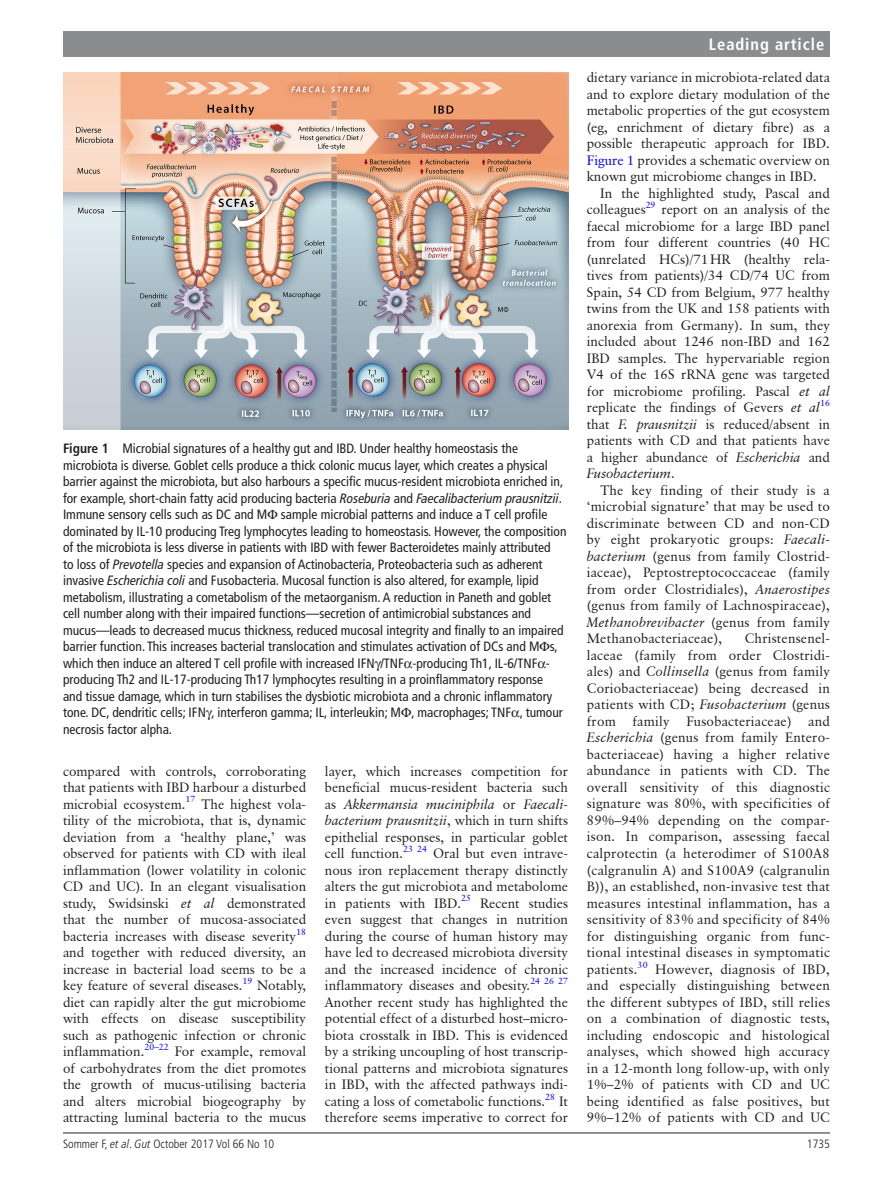
<style>
.page{position:relative;width:893px;height:1191px;background:#fff}
.page>*{position:absolute;margin:0;border:0;box-sizing:border-box;transform-origin:0 0}
.t1{font:700 condensed 16.5px "Frutiger LT Pro";letter-spacing:.055em;color:#fff}
.t2{font:13.5px/16.5px "Classical Garamond BT";color:#231f20;text-align:justify}
.t3{font:condensed 13.5px/16.5px "Frutiger LT Pro";color:#231f20}
.t4{font:italic 13.5px "Classical Garamond BT";letter-spacing:.015em;color:#231f20}
.t5{font:300 condensed 12px "Frutiger LT Pro";color:#231f20}
.s1{font-weight:700}
.s2{font-style:italic}
.s3{color:#00f}
.s4{font-style:normal}
</style>
<div class="page">
<hr style="left:63px;top:1132px;width:767px;height:1px;background:#231f20">
<img style="left:63px;top:72px;width:505px;height:357px">
<div style="left:63px;top:31px;width:767px;height:25px;background:#8a8c8e"></div>
<p class="t3" style="left:63px;top:440px;width:505px"><span class="s1">Figure 1</span> Microbial signatures of a healthy gut and IBD. Under healthy homeostasis the microbiota is diverse. Goblet cells produce a thick colonic mucus layer, which creates a physical barrier against the microbiota, but also harbours a specific mucus-resident microbiota enriched in, for example, short-chain fatty acid producing bacteria <span class="s2">Roseburia</span> and <span class="s2">Faecalibacterium prausnitzii</span>.<br>Immune sensory cells such as DC and M sample microbial patterns and induce a T cell profile dominated by IL-10 producing Treg lymphocytes leading to homeostasis. However, the composition of the microbiota is less diverse in patients with IBD with fewer Bacteroidetes mainly attributed<br>to loss of <span class="s2">Prevotella</span> species and expansion of Actinobacteria, Proteobacteria such as adherent invasive <span class="s2">Escherichia coli</span> and Fusobacteria. Mucosal function is also altered, for example, lipid metabolism, illustrating a cometabolism of the metaorganism. A reduction in Paneth and goblet cell number along with their impaired functions—secretion of antimicrobial substances and mucus—leads to decreased mucus thickness, reduced mucosal integrity and finally to an impaired barrier function. This increases bacterial translocation and stimulates activation of DCs and M s, which then induce an altered T cell profile with increased IFN /TNF -producing Th1, IL-6/TNF - producing Th2 and IL-17-producing Th17 lymphocytes resulting in a proinflammatory response<br>and tissue damage, which in turn stabilises the dysbiotic microbiota and a chronic inflammatory tone. DC, dendritic cells; IFN , interferon gamma; IL, interleukin; M , macrophages; TNF , tumour necrosis factor alpha.</p>
<p class="t2" style="left:63px;top:762px;width:245px">compared with controls, corroborating that patients with IBD harbour a disturbed microbial ecosystem.<sup>17</sup> The highest vola&shy;tility of the microbiota, that is, dynamic deviation from a ‘healthy plane,’ was observed for patients with CD with ileal inflammation (lower volatility in colonic CD and UC). In an elegant visualisation study, Swidsinski <span class="s2">et al</span> demonstrated that the number of mucosa-associated bacteria increases with disease severity<sup>18 </sup>and together with reduced diversity, an increase in bacterial load seems to be a key feature of several diseases.<sup>19</sup> Notably, diet can rapidly alter the gut microbiome with effects on disease susceptibility such as pathogenic infection or chronic inflammation.<sup>20–22</sup></p>
<p class="t2" style="left:63px;top:1043px;width:245px;text-indent:112px">For example, removal of carbohydrates from the diet promotes the growth of mucus-utilising bacteria and alters microbial biogeography by attracting luminal bacteria to the mucus</p>
<p class="t2" style="left:325px;top:762px;width:245px">layer, which increases competition for beneficial mucus-resident bacteria such as <span class="s2">Akkermansia muciniphila</span> or <span class="s2">Faecali&shy;bacterium prausnitzii</span>, which in turn shifts epithelial responses, in particular goblet cell function.<sup>23</sup> <sup>24</sup></p>
<p class="t2" style="left:325px;top:845px;width:245px;text-indent:108px">Oral but even intrave&shy;nous iron replacement therapy distinctly alters the gut microbiota and metabolome in patients with IBD.<sup>25</sup></p>
<p class="t2" style="left:325px;top:894px;width:245px;text-indent:155px">Recent studies even suggest that changes in nutrition during the course of human history may have led to decreased microbiota diversity and the increased incidence of chronic inflammatory diseases and obesity.<sup>24</sup> <sup>26</sup> <sup>27<br></sup>Another recent study has highlighted the potential effect of a disturbed host–micro&shy;biota crosstalk in IBD. This is evidenced by a striking uncoupling of host transcrip&shy;tional patterns and microbiota signatures in IBD, with the affected pathways indi&shy;cating a loss of cometabolic functions.<sup>28</sup> It therefore seems imperative to correct for</p>
<p class="t1" style="left:709px;top:34px;width:117px">Leading article</p>
<p class="t2" style="left:587px;top:69px;width:245px">dietary variance in microbiota-related data</p>
<p class="t2" style="left:587px;top:86px;width:245px">and to explore dietary modulation of the</p>
<p class="t2" style="left:587px;top:102px;width:245px">metabolic properties of the gut ecosystem</p>
<p class="t2" style="left:587px;top:119px;width:245px">(eg, enrichment of dietary fibre) as a</p>
<p class="t2" style="left:587px;top:135px;width:245px">possible therapeutic approach for IBD.</p>
<p class="t2" style="left:587px;top:152px;width:245px"><span class="s3">Figure 1</span> provides a schematic overview on</p>
<p class="t2" style="left:587px;top:168px;width:232px">known gut microbiome changes in IBD.</p>
<p class="t2" style="left:600px;top:185px;width:231px">In the highlighted study, Pascal and</p>
<p class="t2" style="left:587px;top:201px;width:245px">colleagues<sup>29</sup> report on an analysis of the</p>
<p class="t2" style="left:587px;top:218px;width:245px">faecal microbiome for a large IBD panel</p>
<p class="t2" style="left:587px;top:234px;width:245px">from four different countries (40 HC</p>
<p class="t2" style="left:587px;top:251px;width:245px">(unrelated HCs)/71HR (healthy rela-</p>
<p class="t2" style="left:587px;top:267px;width:245px">tives from patients)/34 CD/74 UC from</p>
<p class="t2" style="left:587px;top:284px;width:245px">Spain, 54 CD from Belgium, 977 healthy</p>
<p class="t2" style="left:587px;top:300px;width:245px">twins from the UK and 158 patients with</p>
<p class="t2" style="left:587px;top:317px;width:245px">anorexia from Germany). In sum, they</p>
<p class="t2" style="left:587px;top:333px;width:245px">included about 1246 non-IBD and 162</p>
<p class="t2" style="left:587px;top:350px;width:245px">IBD samples. The hypervariable region</p>
<p class="t2" style="left:587px;top:366px;width:245px">V4 of the 16S rRNA gene was targeted</p>
<p class="t2" style="left:587px;top:383px;width:245px">for microbiome profiling. Pascal <span class="s2">et al</span></p>
<p class="t2" style="left:587px;top:399px;width:245px">replicate the findings of Gevers <span class="s2">et al</span><sup>16</sup></p>
<p class="t2" style="left:587px;top:416px;width:245px">that <span class="s2">F. prausnitzii</span> is reduced/absent in</p>
<p class="t2" style="left:587px;top:432px;width:245px">patients with CD and that patients have</p>
<p class="t2" style="left:587px;top:449px;width:245px">a higher abundance of <span class="s2">Escherichia</span> and</p>
<p class="t4" style="left:587px;top:465px;width:90px">Fusobacterium<span class="s4">.</span></p>
<p class="t2" style="left:600px;top:482px;width:231px">The key finding of their study is a</p>
<p class="t2" style="left:587px;top:498px;width:245px">‘microbial signature’ that may be used to</p>
<p class="t2" style="left:587px;top:515px;width:245px">discriminate between CD and non-CD</p>
<p class="t2" style="left:587px;top:531px;width:245px">by eight prokaryotic groups: <span class="s2">Faecali-</span></p>
<p class="t2" style="left:587px;top:548px;width:245px"><span class="s2">bacterium</span> (genus from family Clostrid-</p>
<p class="t2" style="left:587px;top:564px;width:245px">iaceae), Peptostreptococcaceae (family</p>
<p class="t2" style="left:587px;top:581px;width:245px">from order Clostridiales), <span class="s2">Anaerostipes</span></p>
<p class="t2" style="left:587px;top:597px;width:245px">(genus from family of Lachnospiraceae),</p>
<p class="t4" style="left:587px;top:614px;width:245px">Methanobrevibacter <span class="s4">(genus from family</span></p>
<p class="t2" style="left:587px;top:630px;width:137px">Methanobacteriaceae),</p>
<p class="t2" style="left:587px;top:630px;width:245px;text-indent:158px">Christensenel&shy;laceae (family from order Clostridi&shy;ales) and <span class="s2">Collinsella</span> (genus from family Coriobacteriaceae) being decreased in patients with CD; <span class="s2">Fusobacterium</span> (genus from family Fusobacteriaceae) and <span class="s2">Escherichia</span> (genus from family Entero&shy;bacteriaceae) having a higher relative abundance in patients with CD. The overall sensitivity of this diagnostic signature was 80%, with specificities of 89%–94% depending on the compar&shy;ison. In comparison, assessing faecal calprotectin (a heterodimer of S100A8 (calgranulin A) and S100A9 (calgranulin B)), an established, non-invasive test that measures intestinal inflammation, has a sensitivity of 83% and specificity of 84% for distinguishing organic from func&shy;tional intestinal diseases in symptomatic patients.<sup>30</sup></p>
<p class="t2" style="left:587px;top:960px;width:245px;text-indent:68px">However, diagnosis of IBD, and especially distinguishing between the different subtypes of IBD, still relies on a combination of diagnostic tests, including endoscopic and histological analyses, which showed high accuracy in a 12-month long follow-up, with only 1%–2% of patients with CD and UC being identified as false positives, but 9%–12% of patients with CD and UC</p>
<p class="t5" style="left:63px;top:1136px;width:213px">Sommer F, <span class="s2">et al</span>. <span class="s2">Gut</span> October 2017 Vol 66 No 10</p>
<p class="t5" style="left:807px;top:1136px;width:25px">1735</p>
</div>
